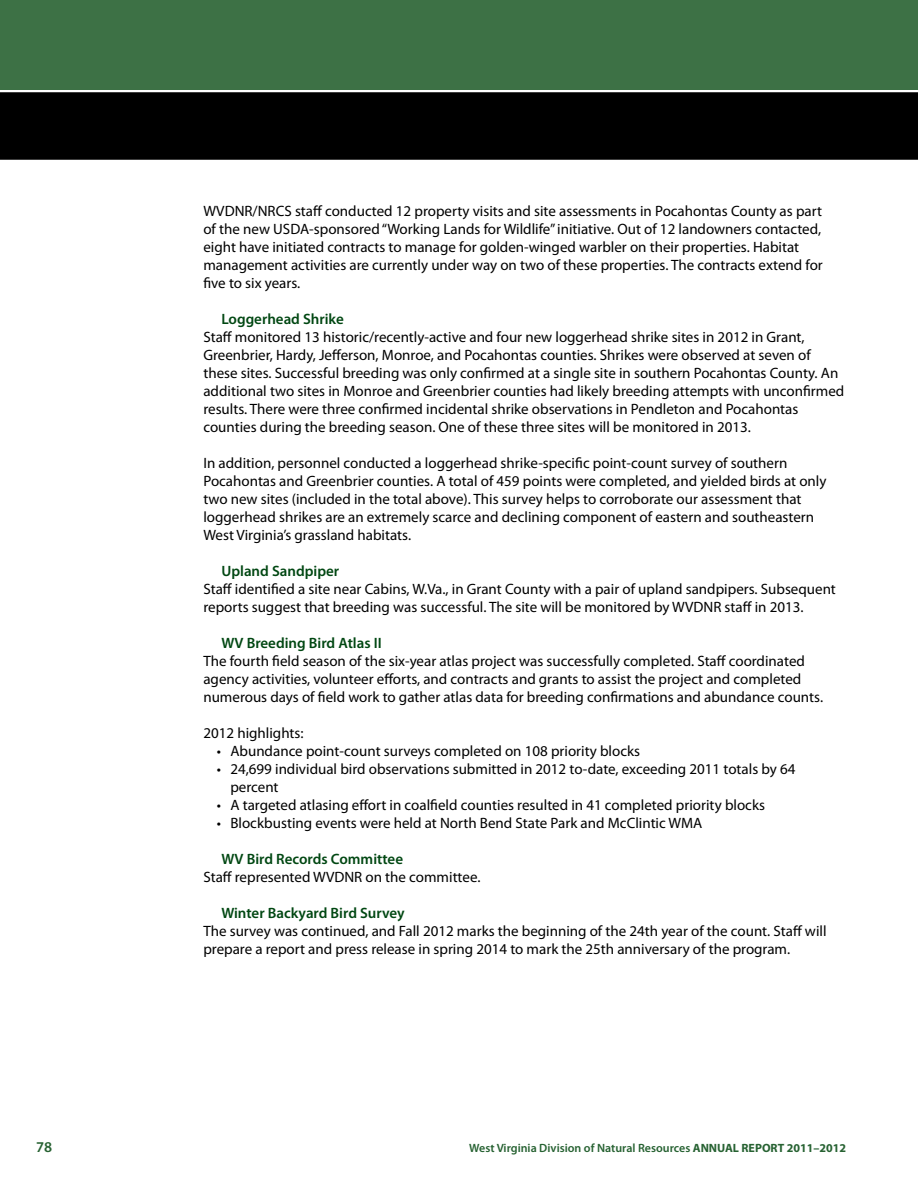
<style>
.page{position:relative;width:918px;height:1188px;background:#fff}
.page>*{position:absolute;margin:0;border:0;box-sizing:border-box;transform-origin:0 0}
.t1{font:15px/18px "Myriad Pro";color:#000}
.t2{font:600 15px "Myriad Pro";color:#004712}
.t3{font:600 15px "Myriad Pro";color:#276232}
.t4{font:600 12px "Myriad Pro";color:#276232}
.s1{font-weight:700}
</style>
<div class="page">
<div style="left:0;top:92px;width:918px;height:68px;background:#000"></div>
<div style="left:0;top:0;width:918px;height:90px;background:#3d7145"></div>
<p class="t1" style="left:203px;top:202px;width:621px">WVDNR/NRCS staff conducted 12 property visits and site assessments in Pocahontas County as part of the new USDA-sponsored “Working Lands for Wildlife” initiative. Out of 12 landowners contacted, eight have initiated contracts to manage for golden-winged warbler on their properties. Habitat management activities are currently under way on two of these properties. The contracts extend for five to six years.</p>
<p class="t2" style="left:221px;top:309px;width:124px">Loggerhead Shrike</p>
<p class="t1" style="left:203px;top:328px;width:643px">Staff monitored 13 historic/recently-active and four new loggerhead shrike sites in 2012 in Grant, Greenbrier, Hardy, Jefferson, Monroe, and Pocahontas counties. Shrikes were observed at seven of these sites. Successful breeding was only confirmed at a single site in southern Pocahontas County. An additional two sites in Monroe and Greenbrier counties had likely breeding attempts with unconfirmed results. There were three confirmed incidental shrike observations in Pendleton and Pocahontas counties during the breeding season. One of these three sites will be monitored in 2013.</p>
<p class="t1" style="left:203px;top:454px;width:625px">In addition, personnel conducted a loggerhead shrike-specific point-count survey of southern Pocahontas and Greenbrier counties. A total of 459 points were completed, and yielded birds at only two new sites (included in the total above). This survey helps to corroborate our assessment that loggerhead shrikes are an extremely scarce and declining component of eastern and southeastern West Virginia’s grassland habitats.</p>
<p class="t2" style="left:221px;top:561px;width:119px">Upland Sandpiper</p>
<p class="t1" style="left:203px;top:580px;width:634px">Staff identified a site near Cabins, W.Va., in Grant County with a pair of upland sandpipers. Subsequent reports suggest that breeding was successful. The site will be monitored by WVDNR staff in 2013.</p>
<p class="t2" style="left:221px;top:633px;width:162px">WV Breeding Bird Atlas II</p>
<p class="t1" style="left:203px;top:652px;width:621px">The fourth field season of the six-year atlas project was successfully completed. Staff coordinated agency activities, volunteer efforts, and contracts and grants to assist the project and completed numerous days of field work to gather atlas data for breeding confirmations and abundance counts.</p>
<p class="t1" style="left:203px;top:724px;width:102px">2012 highlights:</p>
<p class="t1" style="left:217px;top:742px;width:425px">• Abundance point-count surveys completed on 108 priority blocks</p>
<p class="t1" style="left:230px;top:760px;width:567px;text-indent:-14px">• 24,699 individual bird observations submitted in 2012 to-date, exceeding 2011 totals by 64 percent</p>
<p class="t1" style="left:217px;top:796px;width:550px">• A targeted atlasing effort in coalfield counties resulted in 41 completed priority blocks</p>
<p class="t1" style="left:217px;top:814px;width:487px">• Blockbusting events were held at North Bend State Park and McClintic WMA</p>
<p class="t2" style="left:221px;top:849px;width:183px">WV Bird Records Committee</p>
<p class="t1" style="left:203px;top:868px;width:279px">Staff represented WVDNR on the committee.</p>
<p class="t2" style="left:221px;top:903px;width:185px">Winter Backyard Bird Survey</p>
<p class="t1" style="left:203px;top:922px;width:625px">The survey was continued, and Fall 2012 marks the beginning of the 24th year of the count. Staff will prepare a report and press release in spring 2014 to mark the 25th anniversary of the program.</p>
<p class="t3" style="left:36px;top:1137px;width:18px">78</p>
<p class="t4" style="left:469px;top:1140px;width:378px">West Virginia Division of Natural Resources <span class="s1">ANNUAL REPORT 2011–2012</span></p>
</div>
